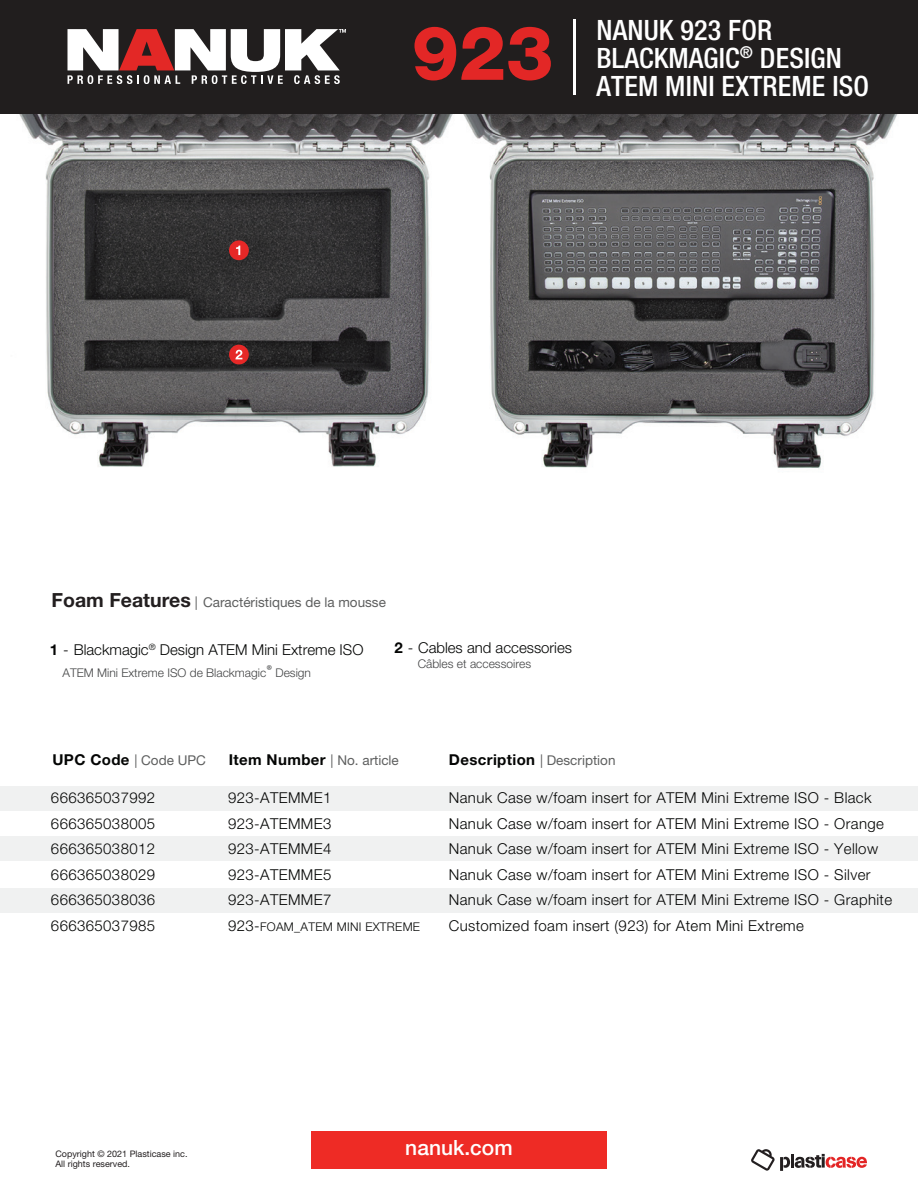
<style>
.page{position:relative;width:918px;height:1188px;background:#fff}
.page>*{position:absolute;margin:0;border:0;box-sizing:border-box;transform-origin:0 0}
.t1{font:800 75px "Helvetica Neue LT Std";color:#e32726}
.t2{font:500 condensed 28.05px/27.9px "Helvetica Neue LT Std";letter-spacing:.005em;color:#fff}
.t3{font:500 21px "Helvetica Neue LT Std";color:#fff}
.t4{font:300 15px/25.5px "Helvetica Neue LT Std";letter-spacing:.025em;color:#040504;text-align:justify}
.t5{font:300 15px "Helvetica Neue LT Std";color:#040504}
.t6{font:13.5px "Helvetica Neue LT Std";color:#5e5f5f}
.t7{font:300 12px "Helvetica Neue LT Std";color:#434445}
.t8{font:300 12px "Helvetica Neue LT Std";letter-spacing:.025em;color:#040504}
.t9{font:9px/10.8px "Helvetica Neue LT Std";color:#231f20}
.s1{font-weight:700;font-size:19.5px;color:#231f20}
.s2{font-weight:700}
.s3{font-family:"Minion Pro";font-weight:400;font-size:18px}
.s4{font-weight:700;font-size:15px;color:#040504}
.s5{font-size:15px}
</style>
<div class="page">
<img style="left:0;top:113px;width:918px;height:356px">
<div style="left:0;top:0;width:918px;height:113px;background:#211e1e"></div>
<svg style="left:67px;top:29px;width:279px;height:55px"></svg>
<div style="left:311px;top:1131px;width:296px;height:38px;background:#ee2b25"></div>
<div style="left:0;top:836px;width:918px;height:24px;background:#f0f1f1"></div>
<div style="left:0;top:889px;width:918px;height:24px;background:#f0f1f1"></div>
<div style="left:0;top:786px;width:918px;height:24px;background:#f0f1f1"></div>
<div style="left:229px;top:240px;width:20px;height:20px;background:#e62827;border-radius:50%"></div>
<svg style="left:236px;top:246px;width:4px;height:9px"></svg>
<div style="left:229px;top:345px;width:20px;height:19px;background:#e62827;border-radius:50%"></div>
<svg style="left:235px;top:350px;width:7px;height:9px"></svg>
<svg style="left:751px;top:1149px;width:116px;height:22px"></svg>
<hr style="left:573px;top:20px;width:3px;height:75px;background:#fff">
<h1 class="t1" style="left:412px;top:8px;width:143px">923</h1>
<h2 class="t2" style="left:597px;top:16px;width:274px">NANUK 923 FOR<br>BLACKMAGIC<sup>®</sup> DESIGN<br>ATEM MINI EXTREME ISO</h2>
<p class="t6" style="left:52px;top:594px;width:336px"><span class="s1">Foam Features</span> | Caractéristiques de la mousse</p>
<p class="t5" style="left:50px;top:640px;width:315px"><span class="s2">1</span> - Blackmagic<sup>®</sup> Design ATEM Mini Extreme ISO</p>
<p class="t7" style="left:63px;top:665px;width:250px">ATEM Mini Extreme ISO de Blackmagic<span class="s3">®</span> Design</p>
<p class="t5" style="left:394px;top:639px;width:179px"><span class="s2">2</span> - Cables and accessories</p>
<p class="t7" style="left:418px;top:656px;width:115px">Câbles et accessoires</p>
<p class="t6" style="left:52px;top:752px;width:155px"><span class="s4">UPC Code</span> | Code UPC</p>
<p class="t6" style="left:229px;top:752px;width:172px"><span class="s4">Item Number</span> | No. article</p>
<p class="t6" style="left:449px;top:752px;width:168px"><span class="s4">Description</span> | Description</p>
<p class="t4" style="left:51px;top:785px;width:106px">666365037992<br>666365038005<br>666365038012<br>666365038029<br>666365038036<br>666365037985</p>
<p class="t4" style="left:228px;top:785px;width:105px">923-ATEMME1<br>923-ATEMME3<br>923-ATEMME4<br>923-ATEMME5<br>923-ATEMME7</p>
<p class="t4" style="left:449px;top:785px;width:445px;text-align:left">Nanuk Case w/foam insert for ATEM Mini Extreme ISO - Black Nanuk Case w/foam insert for ATEM Mini Extreme ISO - Orange Nanuk Case w/foam insert for ATEM Mini Extreme ISO - Yellow Nanuk Case w/foam insert for ATEM Mini Extreme ISO - Silver Nanuk Case w/foam insert for ATEM Mini Extreme ISO - Graphite Customized foam insert (923) for Atem Mini Extreme</p>
<p class="t8" style="left:228px;top:919px;width:193px"><span class="s5">923-</span>FOAM_ATEM MINI EXTREME</p>
<p class="t9" style="left:55px;top:1148px;width:134px">Copyright © 2021 Plasticase inc.<br>All rights reserved.</p>
<h3 class="t3" style="left:405px;top:1135px;width:109px">nanuk.com</h3>
</div>
